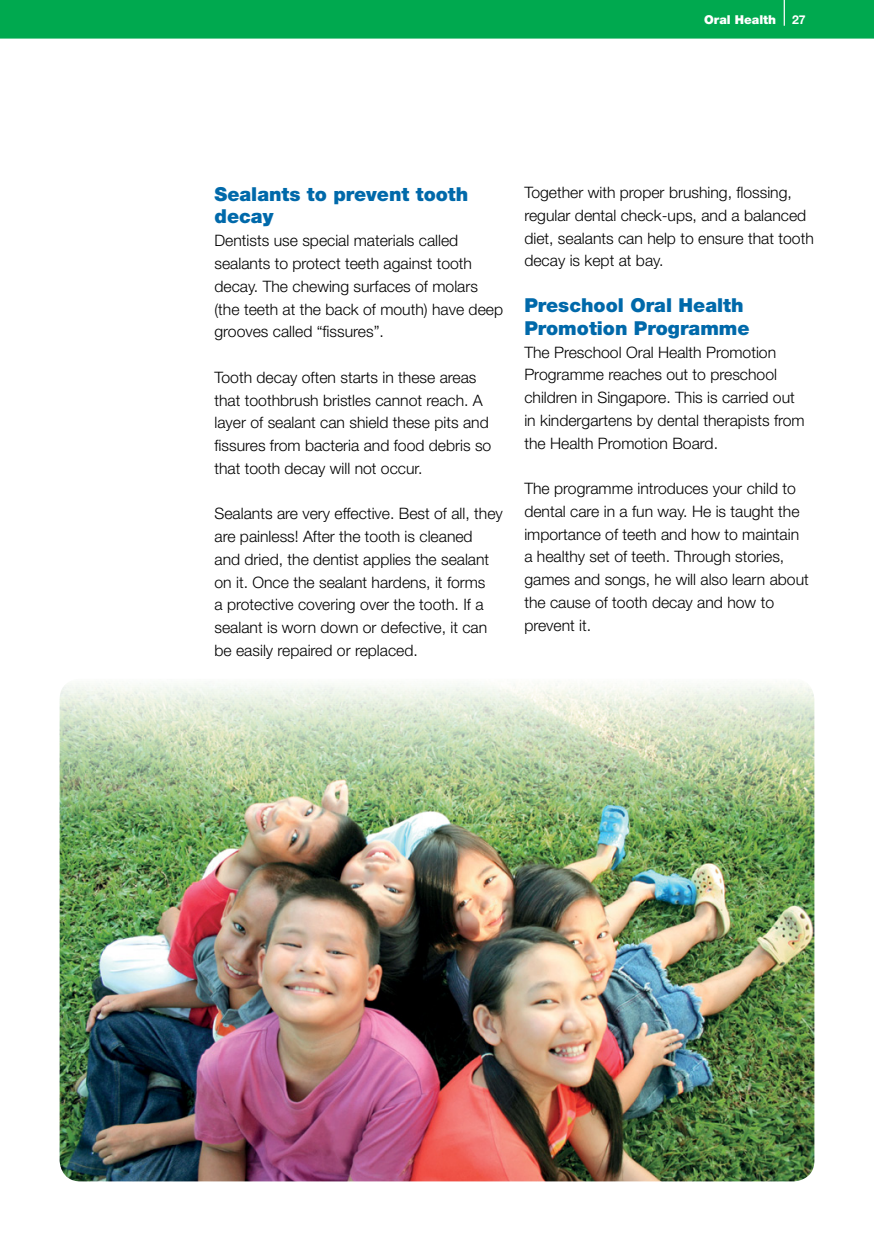
<style>
.page{position:relative;width:874px;height:1241px;background:#fff}
.page>*{position:absolute;margin:0;border:0;box-sizing:border-box;transform-origin:0 0}
.t1{font:900 19.25px/22.8px "Helvetica Neue LT Std";color:#0069aa}
.t2{font:300 15.75px/22.8px "Helvetica Neue LT Std";color:#000}
.t3{font:900 12.25px "Helvetica Neue LT Std";color:#fff}
.t4{font:700 12.25px "Helvetica Neue LT Std";color:#fff}
</style>
<div class="page">
<div style="left:0;top:0;width:873px;height:39px;background:#00a94f"></div>
<img style="left:60px;top:683px;width:754px;height:498px">
<p class="t3" style="left:703px;top:12px;width:73px">Oral Health</p>
<p class="t4" style="left:791px;top:12px;width:15px">27</p>
<p class="t1" style="left:214px;top:182px;width:255px">Sealants to prevent tooth decay</p>
<p class="t2" style="left:214px;top:229px;width:290px">Dentists use special materials called sealants to protect teeth against tooth decay. The chewing surfaces of molars (the teeth at the back of mouth) have deep grooves called “fissures”.</p>
<p class="t2" style="left:214px;top:365px;width:278px">Tooth decay often starts in these areas that toothbrush bristles cannot reach. A layer of sealant can shield these pits and fissures from bacteria and food debris so that tooth decay will not occur.</p>
<p class="t2" style="left:214px;top:502px;width:289px">Sealants are very effective. Best of all, they are painless! After the tooth is cleaned<br>and dried, the dentist applies the sealant on it. Once the sealant hardens, it forms<br>a protective covering over the tooth. If a sealant is worn down or defective, it can be easily repaired or replaced.</p>
<p class="t2" style="left:524px;top:181px;width:291px">Together with proper brushing, flossing, regular dental check-ups, and a balanced diet, sealants can help to ensure that tooth decay is kept at bay.</p>
<p class="t1" style="left:524px;top:294px;width:226px">Preschool Oral Health<br>Promotion Programme</p>
<p class="t2" style="left:524px;top:340px;width:282px">The Preschool Oral Health Promotion Programme reaches out to preschool children in Singapore. This is carried out in kindergartens by dental therapists from the Health Promotion Board.</p>
<p class="t2" style="left:524px;top:477px;width:286px">The programme introduces your child to dental care in a fun way. He is taught the importance of teeth and how to maintain a healthy set of teeth. Through stories, games and songs, he will also learn about the cause of tooth decay and how to prevent it.</p>
</div>
